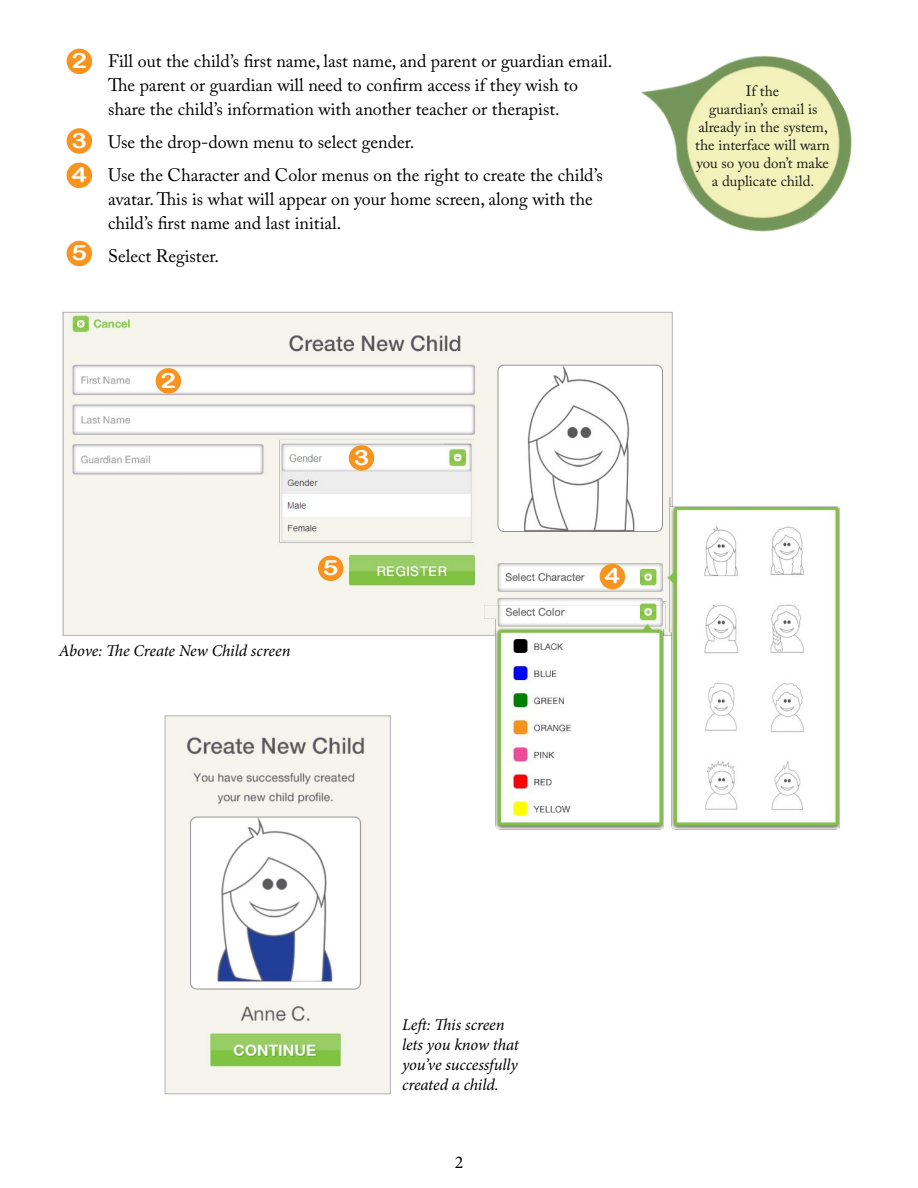
<style>
.page{position:relative;width:918px;height:1188px;background:#fff}
.page>*{position:absolute;margin:0;border:0;box-sizing:border-box;transform-origin:0 0}
.t1{font:21px/34.3px "Arial Rounded MT Bold";color:#fff;scale:1.25 1}
.t2{font:18px/24px "Adobe Caslon Pro";color:#000}
.t3{font:18px "Minion Pro";color:#000}
.t4{font:italic 16.5px/19.8px "Minion Pro";letter-spacing:-.005em;color:#000}
.t5{font:15px/18px "Adobe Caslon Pro";color:#000;text-align:center}
</style>
<div class="page">
<div style="left:67px;top:49px;width:25px;height:25px;background:#f8931f;border-radius:50%"></div>
<div style="left:67px;top:128px;width:25px;height:26px;background:#f8931f;border-radius:50%"></div>
<div style="left:67px;top:163px;width:25px;height:25px;background:#f8931f;border-radius:50%"></div>
<img style="left:641px;top:55px;width:211px;height:177px">
<div style="left:67px;top:241px;width:25px;height:25px;background:#f8931f;border-radius:50%"></div>
<img style="left:62px;top:311px;width:778px;height:525px">
<div style="left:156px;top:368px;width:25px;height:26px;background:#f8931f;border-radius:50%"></div>
<div style="left:349px;top:445px;width:25px;height:26px;background:#f8931f;border-radius:50%"></div>
<div style="left:600px;top:564px;width:25px;height:25px;background:#f8931f;border-radius:50%"></div>
<div style="left:318px;top:556px;width:26px;height:25px;background:#f8931f;border-radius:50%"></div>
<img style="left:167px;top:718px;width:222px;height:374px">
<div style="left:165px;top:716px;width:226px;height:378px;border:1px solid #b4b4b4"></div>
<p class="t1" style="left:72px;top:43px;width:14px">2</p>
<p class="t1" style="left:72px;top:123px;width:14px">3<br>4</p>
<p class="t1" style="left:72px;top:235px;width:14px">5</p>
<p class="t2" style="left:108px;top:49px;width:506px">Fill out the child’s first name, last name, and parent or guardian email.<br>The parent or guardian will need to confirm access if they wish to share the child’s information with another teacher or therapist.</p>
<p class="t2" style="left:108px;top:126px;width:496px;line-height:33px">Use the drop-down menu to select gender.<br>Use the Character and Color menus on the right to create the child’s</p>
<p class="t2" style="left:108px;top:187px;width:486px">avatar. This is what will appear on your home screen, along with the child’s first name and last initial.</p>
<p class="t2" style="left:108px;top:244px;width:112px">Select Register.</p>
<p class="t1" style="left:161px;top:363px;width:14px">2</p>
<p class="t1" style="left:354px;top:440px;width:14px">3</p>
<p class="t1" style="left:323px;top:550px;width:14px">5</p>
<p class="t1" style="left:605px;top:558px;width:14px">4</p>
<p class="t4" style="left:59px;top:640px;width:233px">Above: The Create New Child screen</p>
<p class="t5" style="left:695px;top:82px;width:136px">If the<br>guardian’s email is already in the system, the interface will warn you so you don’t make a duplicate child.</p>
<p class="t4" style="left:402px;top:1015px;width:118px">Left: This screen lets you know that you’ve successfully created a child.</p>
<p class="t3" style="left:455px;top:1150px;width:10px">2</p>
</div>
